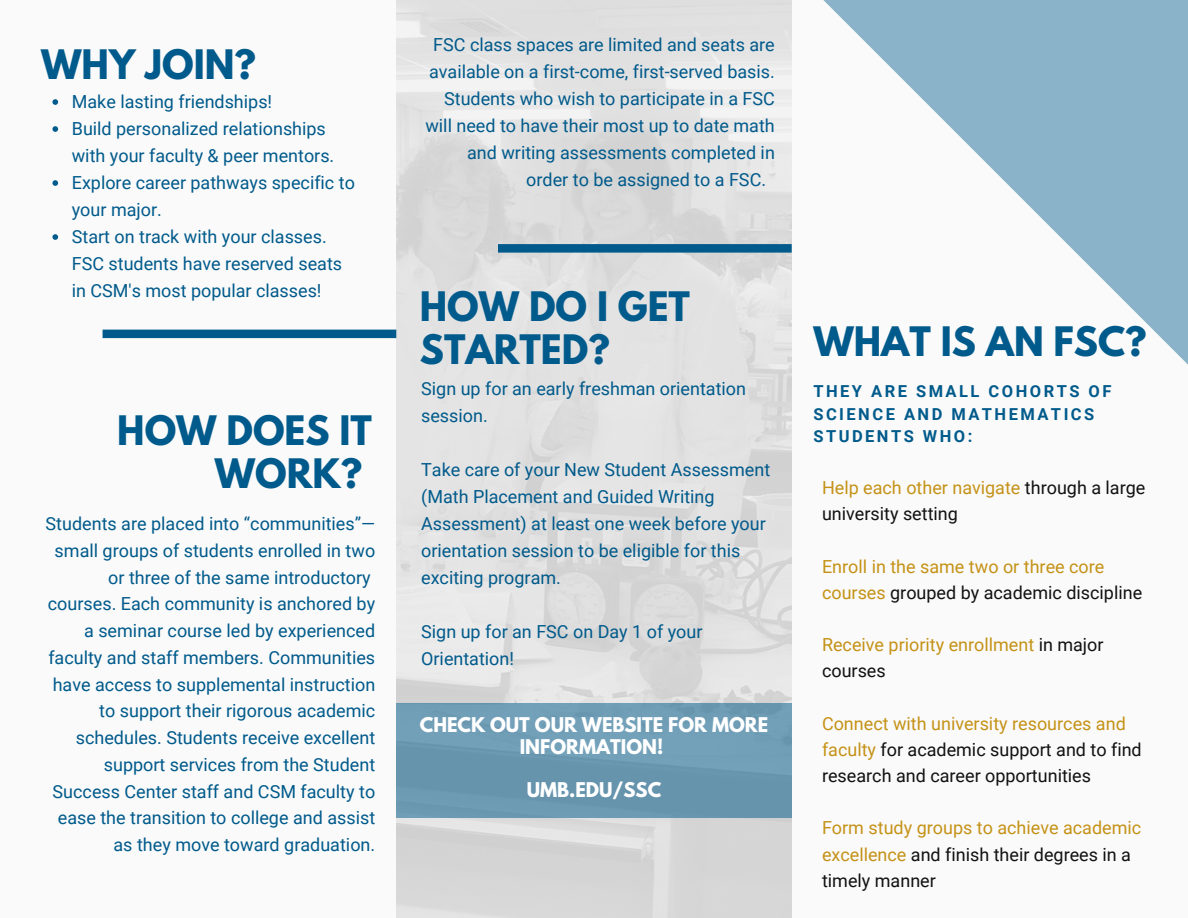
<style>
.page{position:relative;width:1188px;height:918px;background:#fafafa}
.page>*{position:absolute;margin:0;border:0;box-sizing:border-box;transform-origin:0 0}
.t1{font:700 36px/42.9px "League Spartan";color:#005a8b;text-align:right}
.t2{font:18px/27px "Roboto";color:#005a8b}
.t3{font:18px/26.2px "Roboto";color:#c59217}
.t4{font:18px/26.2px "Roboto";color:#111}
.t5{font:700 18px/21.3px "League Spartan";color:#fff;text-align:center}
.t6{font:700 16.5px/22.5px "Roboto";letter-spacing:.15em;color:#005a8b}
.s1{color:#c59217}
.s2{color:#111}
</style>
<div class="page">
<svg style="left:791px;top:0;width:397px;height:500px"></svg>
<img style="left:396px;top:0;width:395px;height:918px">
<svg style="left:52px;top:99px;width:6px;height:6px"></svg>
<svg style="left:52px;top:126px;width:6px;height:6px"></svg>
<svg style="left:52px;top:180px;width:6px;height:6px"></svg>
<svg style="left:52px;top:234px;width:6px;height:6px"></svg>
<div style="left:396px;top:703px;width:396px;height:115px;background:#6d9bb4"></div>
<div style="left:103px;top:330px;width:293px;height:8px;background:#005a8b"></div>
<svg style="left:498px;top:244px;width:294px;height:9px;background:#0b608f"></svg>
<h1 class="t1" style="left:41px;top:48px;width:216px">WHY JOIN?</h1>
<p class="t2" style="left:72px;top:89px;width:285px">Make lasting friendships!<br>Build personalized relationships with your faculty &amp; peer mentors.<br>Explore career pathways specific to your major.<br>Start on track with your classes.<br>FSC students have reserved seats in CSM's most popular classes!</p>
<h1 class="t1" style="left:117px;top:413px;width:256px">HOW DOES IT<br>WORK?</h1>
<p class="t2" style="left:46px;top:511px;width:331px;text-align:right">Students are placed into “communities”— small groups of students enrolled in two or three of the same introductory courses. Each community is anchored by a seminar course led by experienced faculty and staff members. Communities have access to supplemental instruction to support their rigorous academic schedules. Students receive excellent support services from the Student Success Center staff and CSM faculty to ease the transition to college and assist as they move toward graduation.</p>
<p class="t2" style="left:433px;top:31px;width:343px">FSC class spaces are limited and seats are</p>
<p class="t2" style="left:429px;top:58px;width:347px">available on a first-come, first-served basis.</p>
<p class="t2" style="left:444px;top:85px;width:332px">Students who wish to participate in a FSC</p>
<p class="t2" style="left:425px;top:112px;width:351px">will need to have their most up to date math</p>
<p class="t2" style="left:467px;top:139px;width:309px">and writing assessments completed in</p>
<p class="t2" style="left:526px;top:166px;width:241px">order to be assigned to a FSC.</p>
<h1 class="t1" style="left:420px;top:290px;width:272px;text-align:left">HOW DO I GET<br>STARTED?</h1>
<p class="t2" style="left:421px;top:376px;width:326px">Sign up for an early freshman orientation session.</p>
<p class="t2" style="left:421px;top:457px;width:351px">Take care of your New Student Assessment (Math Placement and Guided Writing Assessment) at least one week before your orientation session to be eligible for this exciting program.</p>
<p class="t2" style="left:421px;top:619px;width:283px">Sign up for an FSC on Day 1 of your<br>Orientation!</p>
<p class="t5" style="left:420px;top:717px;width:350px">CHECK OUT OUR WEBSITE FOR MORE<br>INFORMATION!</p>
<p class="t5" style="left:527px;top:781px;width:136px">UMB.EDU/SSC</p>
<h1 class="t1" style="left:813px;top:324px;width:335px">WHAT IS AN FSC?</h1>
<p class="t6" style="left:813px;top:380px;width:300px">THEY ARE SMALL COHORTS OF<br>SCIENCE AND MATHEMATICS<br>STUDENTS WHO:</p>
<p class="t4" style="left:822px;top:475px;width:325px"><span class="s1">Help each other navigate</span> through a large university setting</p>
<p class="t3" style="left:822px;top:553px;width:322px">Enroll in the same two or three core courses <span class="s2">grouped by academic discipline</span></p>
<p class="t3" style="left:822px;top:632px;width:283px">Receive priority enrollment <span class="s2">in major courses</span></p>
<p class="t4" style="left:822px;top:711px;width:321px"><span class="s1">Connect with university resources and faculty</span> for academic support and to find research and career opportunities</p>
<p class="t3" style="left:822px;top:815px;width:321px">Form study groups to achieve academic excellence <span class="s2">and finish their degrees in a timely manner</span></p>
</div>
